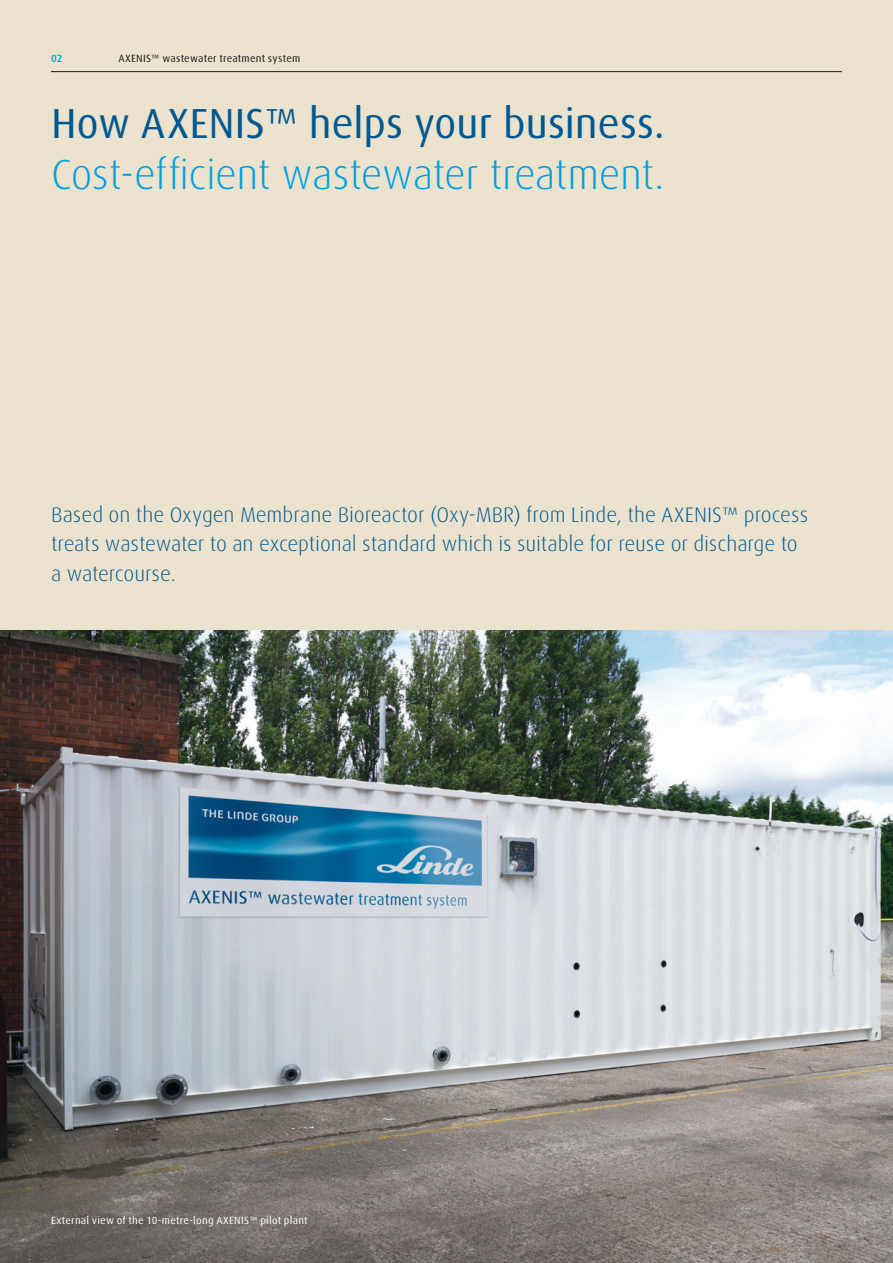
<style>
.page{position:relative;width:893px;height:1263px;background:#ebe3cd}
.page>*{position:absolute;margin:0;border:0;box-sizing:border-box;transform-origin:0 0}
.t1{font:300 42px "Linde Dax OT";letter-spacing:-.02em;color:#009ee0}
.t2{font:42px "Linde Dax OT";letter-spacing:-.01em;color:#005892}
.t3{font:300 21px/29.4px "Linde Dax OT";letter-spacing:-.005em;color:#005892}
.t4{font:10.5px "Linde Dax OT";letter-spacing:.02em;color:#fff}
.t5{font:10.5px "Linde Dax OT";letter-spacing:.015em;color:#1a171c}
.t6{font:500 10.5px "Linde Dax OT";color:#009ee0}
</style>
<div class="page">
<hr style="left:51px;top:71px;width:791px;height:1px;background:#1a171c">
<img style="left:0;top:630px;width:893px;height:633px">
<p class="t6" style="left:51px;top:54px;width:13px">02</p>
<p class="t5" style="left:118px;top:54px;width:184px">AXENIS™ wastewater treatment system</p>
<h1 class="t2" style="left:51px;top:106px;width:615px">How AXENIS™ helps your business.</h1>
<h1 class="t1" style="left:51px;top:156px;width:615px">Cost-efficient wastewater treatment.</h1>
<p class="t3" style="left:51px;top:501px;width:759px">Based on the Oxygen Membrane Bioreactor (Oxy-MBR) from Linde, the AXENIS™ process treats wastewater to an exceptional standard which is suitable for reuse or discharge to a watercourse.</p>
<p class="t4" style="left:51px;top:1216px;width:258px">External view of the 10-metre-long AXENIS™ pilot plant</p>
</div>
